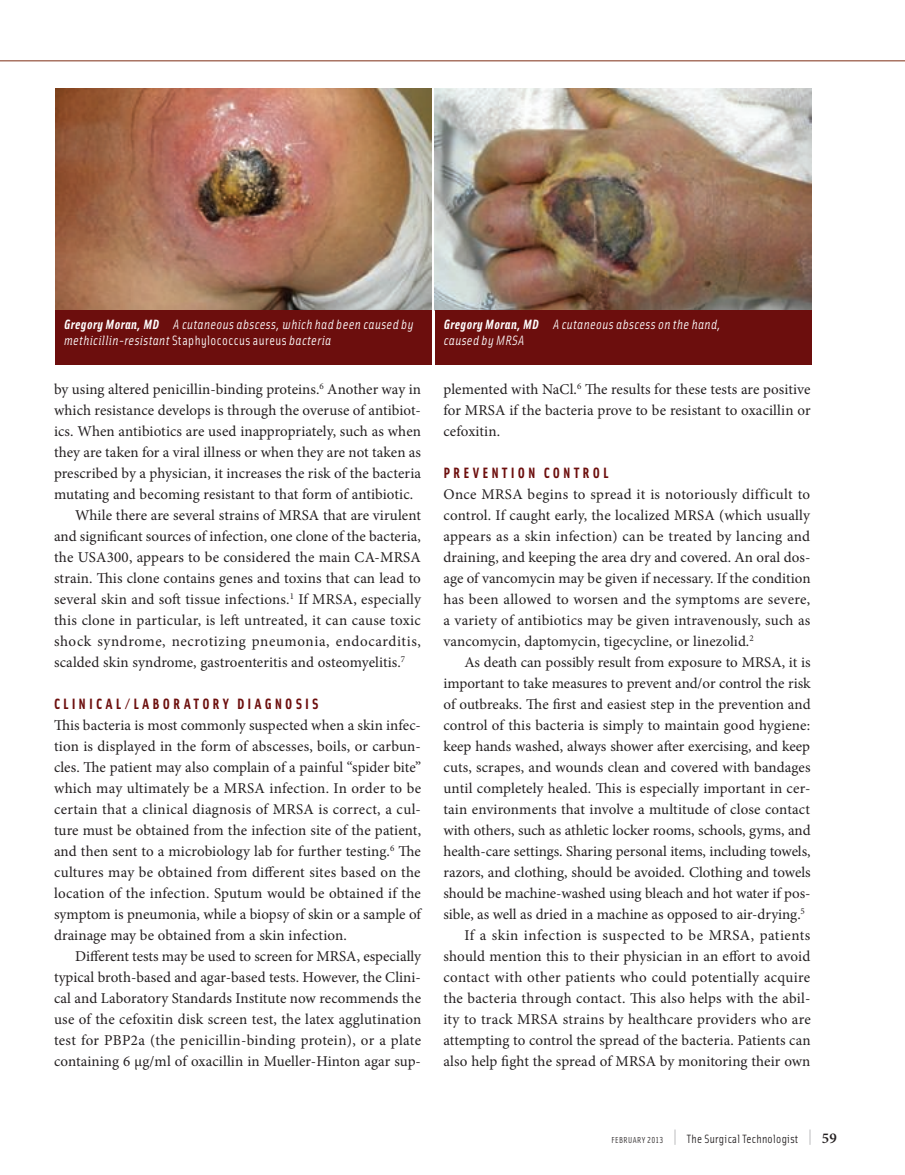
<style>
.page{position:relative;width:905px;height:1175px;background:#fff}
.page>*{position:absolute;margin:0;border:0;box-sizing:border-box;transform-origin:0 0}
.Text{font:15px/21px "Minion Pro";letter-spacing:.005em;color:#231f20;text-align:justify}
.Text_1st{font:15px/21px "Minion Pro";letter-spacing:.005em;color:#231f20;text-align:justify}
.Sub_1_1{font:15px "Solex Bold Lining";letter-spacing:.21em;color:#6c0e0d}
.Text-2{font:14.85px/21px "Minion Pro";letter-spacing:-.005em;color:#231f20;text-align:justify}
.Text_1st-2{font:14.85px/21px "Minion Pro";letter-spacing:.005em;color:#231f20;text-align:justify}
.Fig__Caption{font:italic 13.5px/16.5px "Solex Regular Lining";letter-spacing:.03em;color:#fff}
.t1{font:12px "Solex";letter-spacing:.025em;color:#231f20}
.s1{font-family:"Solex Bold Lining"}
.s2{font-style:normal}
.s3{font-family:"Solex Regular Lining";font-size:8.7px}
.s4{font-family:"Solex Regular Lining";font-size:19.5px;color:#939598}
.s5{font-family:"Minion Pro";font-weight:600;font-size:15px}
</style>
<div class="page">
<hr style="left:0;top:60px;width:904px;height:2px;background:#a97362">
<img style="left:55px;top:88px;width:377px;height:222px">
<div style="left:55px;top:310px;width:377px;height:54px;background:#6c0e0d"></div>
<img style="left:435px;top:88px;width:376px;height:222px">
<div style="left:435px;top:310px;width:376px;height:54px;background:#6c0e0d"></div>
<p class="Fig__Caption" style="left:64px;top:315px;width:351px"><span class="s1">Gregory Moran, MD</span> A cutaneous abscess, which had been caused by methicillin-resistant <span class="s2">Staphylococcus aureus</span> bacteria</p>
<p class="Text" style="left:54px;top:379px;width:368px">by using altered penicillin-binding proteins.<sup>6</sup> Another way in which resistance develops is through the overuse of antibiot&shy;ics. When antibiotics are used inappropriately, such as when they are taken for a viral illness or when they are not taken as prescribed by a physician, it increases the risk of the bacteria mutating and becoming resistant to that form of antibiotic.</p>
<p class="Text" style="left:54px;top:505px;width:368px;text-indent:21px">While there are several strains of MRSA that are virulent and significant sources of infection, one clone of the bacteria, the USA300, appears to be considered the main CA-MRSA strain. This clone contains genes and toxins that can lead to several skin and soft tissue infections.<sup>1</sup> If MRSA, especially this clone in particular, is left untreated, it can cause toxic shock syndrome, necrotizing pneumonia, endocarditis, scalded skin syndrome, gastroenteritis and osteomyelitis.<sup>7</sup></p>
<p class="Sub_1_1" style="left:54px;top:694px;width:266px">CLINICAL/LABORATORY DIAGNOSIS</p>
<p class="Text_1st" style="left:54px;top:715px;width:370px">This bacteria is most commonly suspected when a skin infec&shy;tion is displayed in the form of abscesses, boils, or carbun&shy;cles. The patient may also complain of a painful “spider bite” which may ultimately be a MRSA infection. In order to be certain that a clinical diagnosis of MRSA is correct, a cul&shy;ture must be obtained from the infection site of the patient, and then sent to a microbiology lab for further testing.<sup>6</sup> The cultures may be obtained from different sites based on the location of the infection. Sputum would be obtained if the symptom is pneumonia, while a biopsy of skin or a sample of drainage may be obtained from a skin infection.</p>
<p class="Text" style="left:54px;top:946px;width:369px;text-indent:21px">Different tests may be used to screen for MRSA, especially typical broth-based and agar-based tests. However, the Clini&shy;cal and Laboratory Standards Institute now recommends the use of the cefoxitin disk screen test, the latex agglutination test for PBP2a (the penicillin-binding protein), or a plate containing 6 μg/ml of oxacillin in Mueller-Hinton agar sup-</p>
<p class="Fig__Caption" style="left:444px;top:315px;width:279px"><span class="s1">Gregory Moran, MD</span> A cutaneous abscess on the hand, caused by MRSA</p>
<p class="Text" style="left:443px;top:379px;width:368px">plemented with NaCl.<sup>6</sup> The results for these tests are positive for MRSA if the bacteria prove to be resistant to oxacillin or cefoxitin.</p>
<p class="Sub_1_1" style="left:443px;top:463px;width:166px">PREVENTION CONTROL</p>
<p class="Text_1st-2" style="left:443px;top:484px;width:368px">Once MRSA begins to spread it is notoriously difficult to control. If caught early, the localized MRSA (which usually appears as a skin infection) can be treated by lancing and draining, and keeping the area dry and covered. An oral dos&shy;age of vancomycin may be given if necessary. If the condition has been allowed to worsen and the symptoms are severe, a variety of antibiotics may be given intravenously, such as vancomycin, daptomycin, tigecycline, or linezolid.<sup>2</sup></p>
<p class="Text-2" style="left:443px;top:652px;width:369px;text-indent:21px">As death can possibly result from exposure to MRSA, it is important to take measures to prevent and/or control the risk of outbreaks. The first and easiest step in the prevention and control of this bacteria is simply to maintain good hygiene: keep hands washed, always shower after exercising, and keep cuts, scrapes, and wounds clean and covered with bandages until completely healed. This is especially important in cer&shy;tain environments that involve a multitude of close contact with others, such as athletic locker rooms, schools, gyms, and health-care settings. Sharing personal items, including towels, razors, and clothing, should be avoided. Clothing and towels should be machine-washed using bleach and hot water if pos&shy;sible, as well as dried in a machine as opposed to air-drying.<sup>5</sup></p>
<p class="Text" style="left:443px;top:925px;width:369px;text-indent:21px">If a skin infection is suspected to be MRSA, patients should mention this to their physician in an effort to avoid contact with other patients who could potentially acquire the bacteria through contact. This also helps with the abil&shy;ity to track MRSA strains by healthcare providers who are attempting to control the spread of the bacteria. Patients can also help fight the spread of MRSA by monitoring their own</p>
<p class="t1" style="left:611px;top:1130px;width:227px"><span class="s3">FEBRUARY 2013</span> <span class="s4">|</span> The Surgical Technologist <span class="s4">|</span> <span class="s5">59</span></p>
</div>
